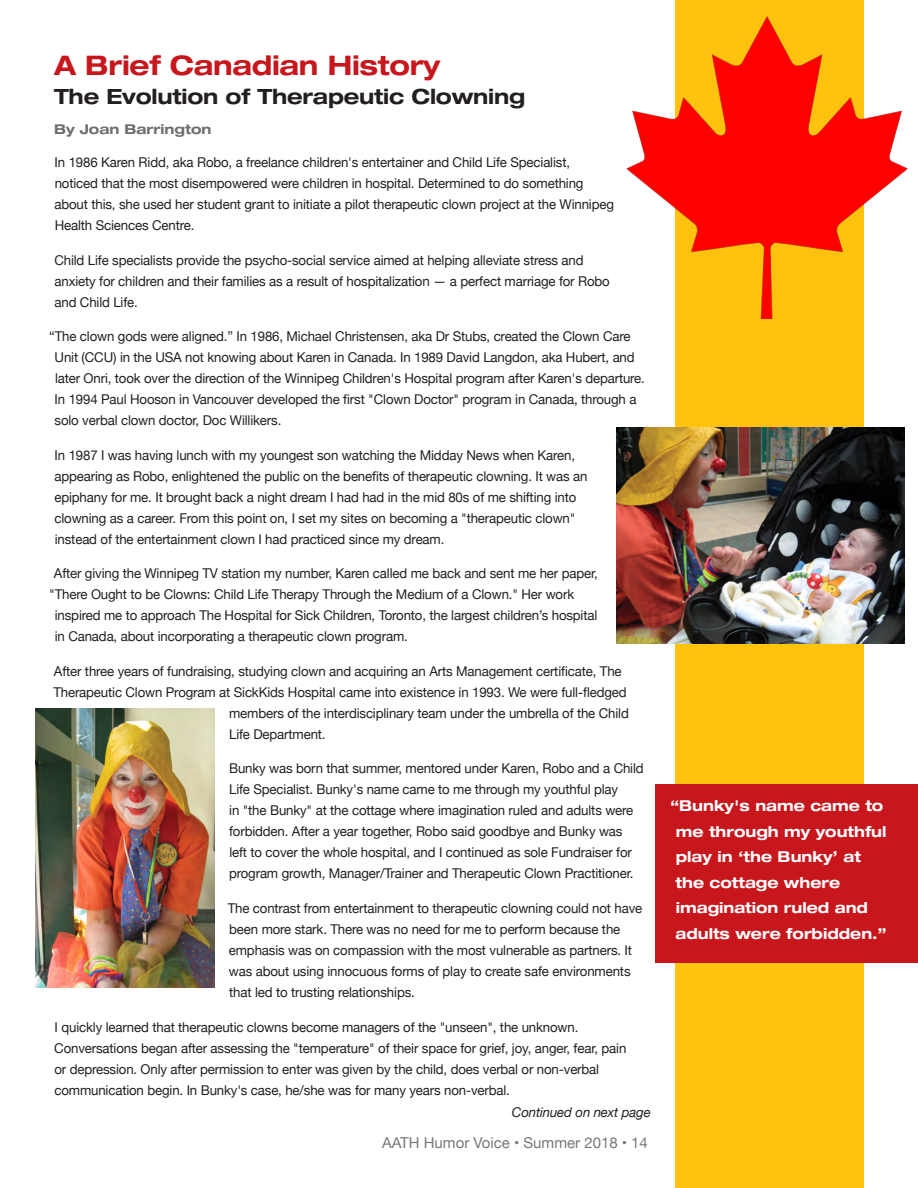
<style>
.page{position:relative;width:918px;height:1188px;background:#fff}
.page>*{position:absolute;margin:0;border:0;box-sizing:border-box;transform-origin:0 0}
.t1{font:700 expanded 27px "Helvetica Neue";letter-spacing:-.01em;color:#c8161d}
.t2{font:700 expanded 21px "Helvetica Neue";letter-spacing:-.01em;color:#231f20}
.t3{font:700 expanded 15px/25.5px "Helvetica Neue";color:#fff}
.t4{font:15px "Helvetica Neue";color:#77787b}
.t5{font:13.5px/21px "Helvetica Neue";letter-spacing:-.01em;color:#231f20}
.t6{font:italic 13.5px "Helvetica Neue";letter-spacing:-.01em;color:#231f20}
.t7{font:700 expanded 13.5px "Helvetica Neue";color:#6d6e71}
</style>
<div class="page">
<div style="left:675px;top:0;width:189px;height:1188px;background:#ffc20e"></div>
<div style="left:656px;top:784px;width:262px;height:178px;background:#c8161d"></div>
<img style="left:617px;top:428px;width:288px;height:216px">
<img style="left:36px;top:708px;width:179px;height:280px">
<img style="left:626px;top:16px;width:282px;height:303px">
<h1 class="t1" style="left:54px;top:49px;width:388px">A Brief Canadian History</h1>
<h2 class="t2" style="left:54px;top:83px;width:473px">The Evolution of Therapeutic Clowning</h2>
<p class="t7" style="left:54px;top:120px;width:159px">By Joan Barrington</p>
<p class="t5" style="left:54px;top:153px;width:561px">In 1986 Karen Ridd, aka Robo, a freelance children's entertainer and Child Life Specialist, noticed that the most disempowered were children in hospital. Determined to do something about this, she used her student grant to initiate a pilot therapeutic clown project at the Winnipeg Health Sciences Centre.</p>
<p class="t5" style="left:54px;top:250px;width:557px">Child Life specialists provide the psycho-social service aimed at helping alleviate stress and anxiety for children and their families as a result of hospitalization — a perfect marriage for Robo and Child Life.</p>
<p class="t5" style="left:55px;top:327px;width:592px;text-indent:-5px">“The clown gods were aligned.” In 1986, Michael Christensen, aka Dr Stubs, created the Clown Care Unit (CCU) in the USA not knowing about Karen in Canada. In 1989 David Langdon, aka Hubert, and later Onri, took over the direction of the Winnipeg Children's Hospital program after Karen's departure.<br>In 1994 Paul Hooson in Vancouver developed the first "Clown Doctor" program in Canada, through a solo verbal clown doctor, Doc Willikers.</p>
<p class="t5" style="left:54px;top:445px;width:535px">In 1987 I was having lunch with my youngest son watching the Midday News when Karen, appearing as Robo, enlightened the public on the benefits of therapeutic clowning. It was an epiphany for me. It brought back a night dream I had had in the mid 80s of me shifting into clowning as a career. From this point on, I set my sites on becoming a "therapeutic clown" instead of the entertainment clown I had practiced since my dream.</p>
<p class="t5" style="left:54px;top:564px;width:545px">After giving the Winnipeg TV station my number, Karen called me back and sent me her paper,</p>
<p class="t5" style="left:49px;top:585px;width:526px">"There Ought to be Clowns: Child Life Therapy Through the Medium of a Clown." Her work</p>
<p class="t5" style="left:55px;top:606px;width:544px">inspired me to approach The Hospital for Sick Children, Toronto, the largest children’s hospital</p>
<p class="t5" style="left:55px;top:627px;width:355px">in Canada, about incorporating a therapeutic clown program.</p>
<p class="t5" style="left:54px;top:661px;width:569px">After three years of fundraising, studying clown and acquiring an Arts Management certificate, The</p>
<p class="t5" style="left:53px;top:682px;width:575px">Therapeutic Clown Program at SickKids Hospital came into existence in 1993. We were full-fledged</p>
<p class="t5" style="left:229px;top:703px;width:401px">members of the interdisciplinary team under the umbrella of the Child</p>
<p class="t5" style="left:229px;top:724px;width:98px">Life Department.</p>
<p class="t5" style="left:229px;top:759px;width:416px">Bunky was born that summer, mentored under Karen, Robo and a Child Life Specialist. Bunky's name came to me through my youthful play<br>in "the Bunky" at the cottage where imagination ruled and adults were forbidden. After a year together, Robo said goodbye and Bunky was<br>left to cover the whole hospital, and I continued as sole Fundraiser for program growth, Manager/Trainer and Therapeutic Clown Practitioner.</p>
<p class="t5" style="left:228px;top:898px;width:416px">The contrast from entertainment to therapeutic clowning could not have been more stark. There was no need for me to perform because the emphasis was on compassion with the most vulnerable as partners. It was about using innocuous forms of play to create safe environments that led to trusting relationships.</p>
<p class="t5" style="left:54px;top:1017px;width:574px">I quickly learned that therapeutic clowns become managers of the "unseen", the unknown.<br>Conversations began after assessing the "temperature" of their space for grief, joy, anger, fear, pain or depression. Only after permission to enter was given by the child, does verbal or non-verbal communication begin. In Bunky's case, he/she was for many years non-verbal.</p>
<p class="t6" style="left:512px;top:1103px;width:140px">Continued on next page</p>
<p class="t4" style="left:382px;top:1132px;width:267px">AATH Humor Voice • Summer 2018 • 14</p>
<p class="t3" style="left:676px;top:792px;width:213px;text-indent:-5px">“Bunky's name came to me through my youthful play in ‘the Bunky’ at the cottage where imagination ruled and adults were forbidden.”</p>
</div>
